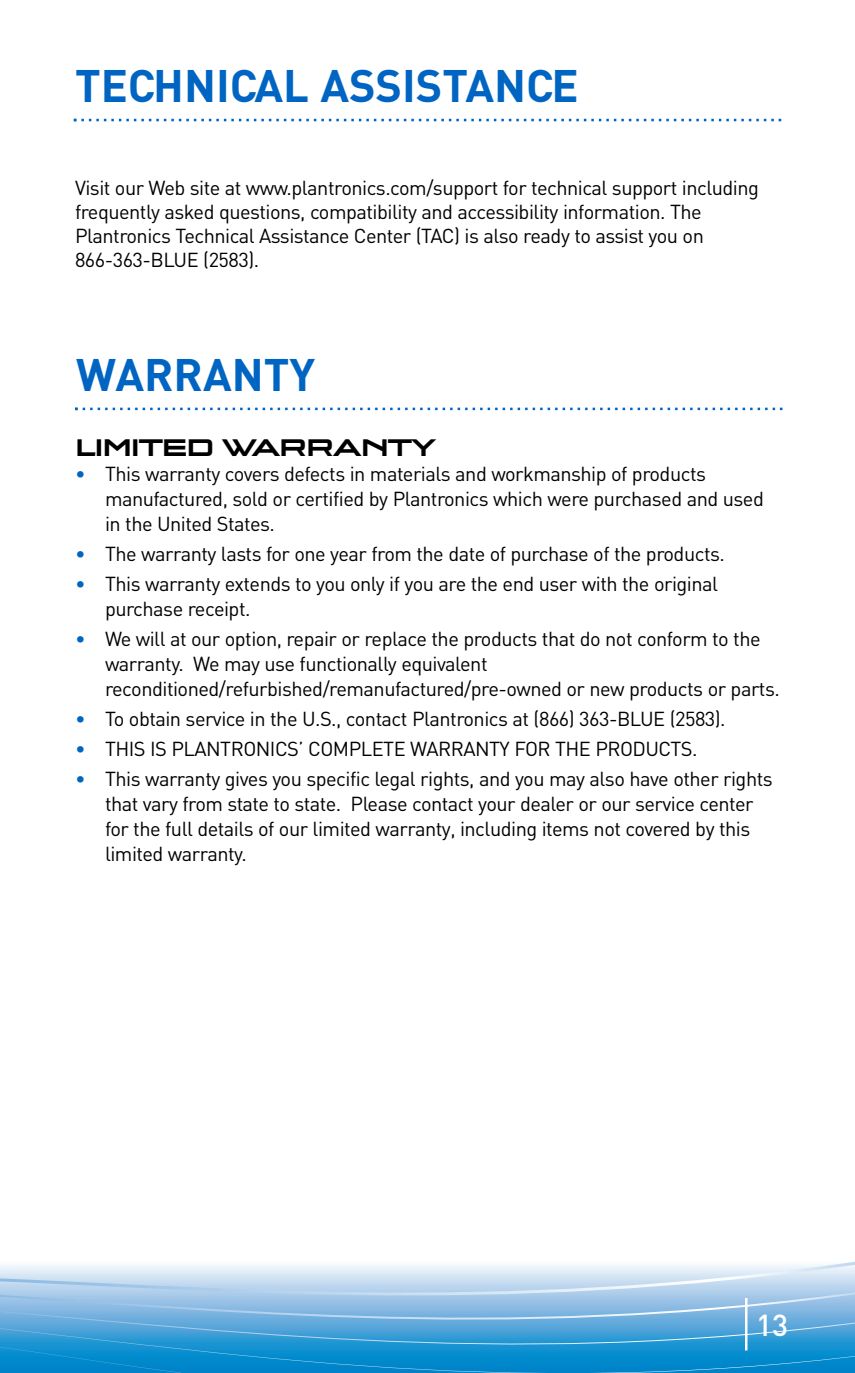
<style>
.page{position:relative;width:855px;height:1373px;background:#fff}
.page>*{position:absolute;margin:0;border:0;box-sizing:border-box;transform-origin:0 0}
.t1{font:700 45px "DIN";color:#0065c2}
.t2{font:500 30px "DIN";color:#fff}
.t3{font:700 25px "Q Type Ext";letter-spacing:-.05em;color:#000}
.t4{font:20px/25px "DIN";letter-spacing:-.025em;color:#000}
.s1{color:#0065c2}
</style>
<div class="page">
<svg style="left:75px;top:119px;width:706px;height:2px"></svg>
<svg style="left:0;top:1261px;width:855px;height:40px"></svg>
<div style="left:0;top:1301px;width:855px;height:5px;background:#94bfe5"></div>
<svg style="left:0;top:1306px;width:855px;height:66px;background:#3b9dd5"></svg>
<hr style="left:745px;top:1298px;width:2px;height:52px;background:#fff">
<svg style="left:76px;top:408px;width:706px;height:2px"></svg>
<h1 class="t1" style="left:75px;top:59px;width:505px">TECHNICAL ASSISTANCE</h1>
<p class="t4" style="left:75px;top:176px;width:686px;line-height:23.8px">Visit our Web site at www.plantronics.com/support for technical support including frequently asked questions, compatibility and accessibility information. The Plantronics Technical Assistance Center (TAC) is also ready to assist you on 866-363-BLUE (2583).</p>
<h1 class="t1" style="left:76px;top:348px;width:240px">WARRANTY</h1>
<p class="t3" style="left:75px;top:439px;width:363px">LIMITED WARRANTY</p>
<p class="t4" style="left:105px;top:460px;width:660px;text-indent:-30px"><span class="s1">•</span> This warranty covers defects in materials and workmanship of products manufactured, sold or certified by Plantronics which were purchased and used in the United States.</p>
<p class="t4" style="left:75px;top:540px;width:651px"><span class="s1">•</span> The warranty lasts for one year from the date of purchase of the products.</p>
<p class="t4" style="left:105px;top:570px;width:615px;text-indent:-30px"><span class="s1">•</span> This warranty extends to you only if you are the end user with the original purchase receipt.</p>
<p class="t4" style="left:105px;top:625px;width:676px;text-indent:-30px"><span class="s1">•</span> We will at our option, repair or replace the products that do not conform to the warranty. We may use functionally equivalent reconditioned/refurbished/remanufactured/pre-owned or new products or parts.</p>
<p class="t4" style="left:75px;top:705px;width:652px"><span class="s1">•</span> To obtain service in the U.S., contact Plantronics at (866) 363-BLUE (2583).</p>
<p class="t4" style="left:75px;top:735px;width:624px"><span class="s1">•</span> THIS IS PLANTRONICS’ COMPLETE WARRANTY FOR THE PRODUCTS.</p>
<p class="t4" style="left:105px;top:765px;width:669px;text-indent:-30px"><span class="s1">•</span> This warranty gives you specific legal rights, and you may also have other rights that vary from state to state. Please contact your dealer or our service center for the full details of our limited warranty, including items not covered by this limited warranty.</p>
<h2 class="t2" style="left:756px;top:1307px;width:33px">13</h2>
</div>
